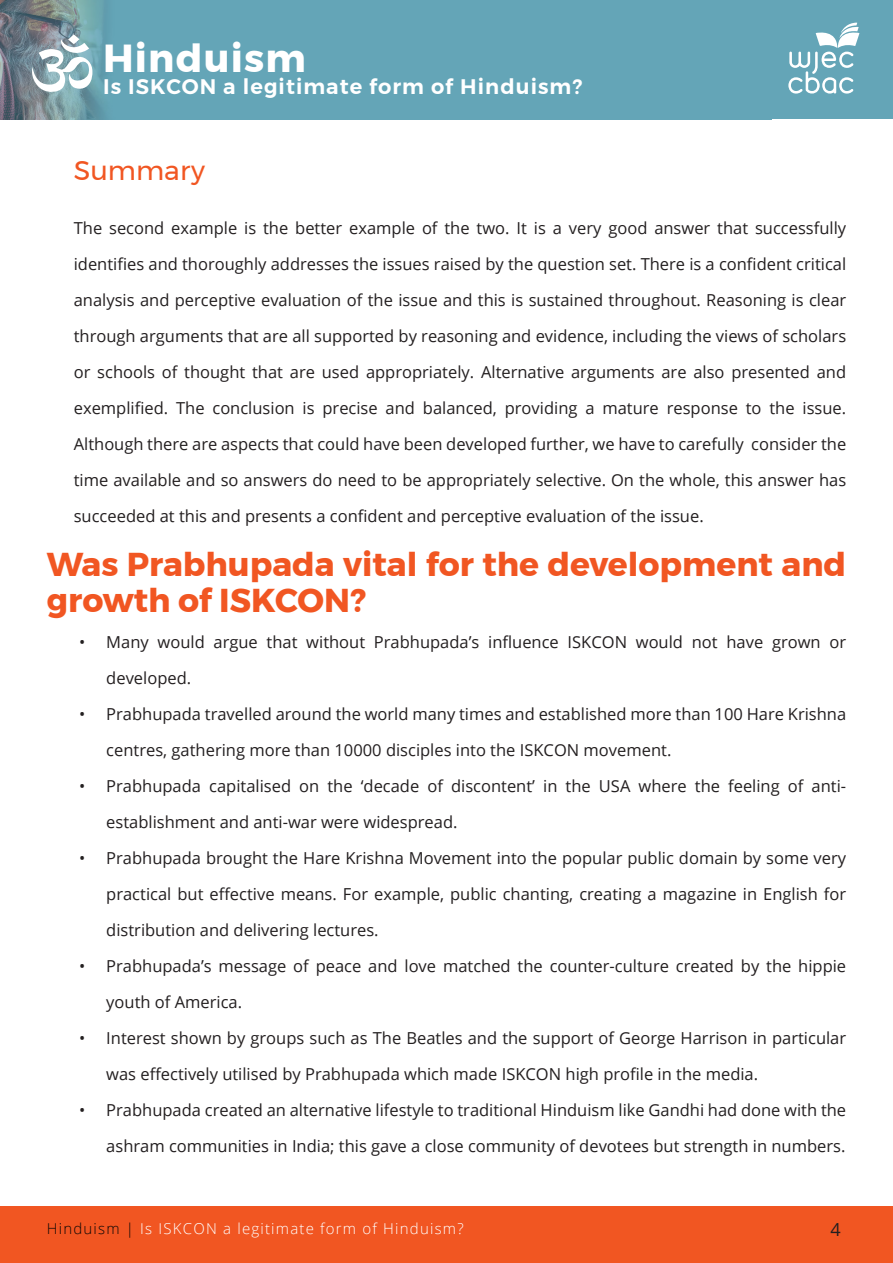
<style>
.page{position:relative;width:893px;height:1263px;background:#fff}
.page>*{position:absolute;margin:0;border:0;box-sizing:border-box;transform-origin:0 0}
.t1{font:700 39px "Montserrat";letter-spacing:.03em;color:#fff}
.t2{font:700 33px/36px "Montserrat";color:#f15622}
.t3{font:27px "Montserrat";color:#f15622}
.t4{font:600 21px "Montserrat";letter-spacing:.05em;color:#fff}
.t5{font:18px "Open Sans";color:#231f20}
.Indent{font:16.5px/36px "Open Sans";color:#231f20}
.t6{font:300 15px "Open Sans";letter-spacing:.08em;color:#fff}
.s1{color:#0c0806}
</style>
<div class="page">
<img style="left:0;top:0;width:767px;height:119px">
<div style="left:767px;top:0;width:126px;height:119px;background:#64a5b7"></div>
<svg style="left:788px;top:23px;width:71px;height:71px"></svg>
<div style="left:0;top:1206px;width:893px;height:57px;background:#f15622"></div>
<svg style="left:32px;top:34px;width:60px;height:59px"></svg>
<h1 class="t1" style="left:103px;top:27px;width:204px">Hinduism</h1>
<p class="t4" style="left:103px;top:70px;width:481px">Is ISKCON a legitimate form of Hinduism?</p>
<h2 class="t3" style="left:74px;top:150px;width:133px">Summary</h2>
<p class="Indent" style="left:74px;top:210px;width:774px;text-align:justify">The second example is the better example of the two. It is a very good answer that successfully identifies and thoroughly addresses the issues raised by the question set. There is a confident critical analysis and perceptive evaluation of the issue and this is sustained throughout. Reasoning is clear through arguments that are all supported by reasoning and evidence, including the views of scholars or schools of thought that are used appropriately. Alternative arguments are also presented and exemplified. The conclusion is precise and balanced, providing a mature response to the issue.<br>Although there are aspects that could have been developed further, we have to carefully consider the time available and so answers do need to be appropriately selective. On the whole, this answer has succeeded at this and presents a confident and perceptive evaluation of the issue.</p>
<h1 class="t2" style="left:47px;top:546px;width:801px">Was Prabhupada vital for the development and growth of ISKCON?</h1>
<p class="Indent" style="left:106px;top:624px;width:741px;text-indent:-27px">• Many would argue that without Prabhupada’s influence ISKCON would not have grown or developed.</p>
<p class="Indent" style="left:106px;top:696px;width:741px;text-indent:-27px">• Prabhupada travelled around the world many times and established more than 100 Hare Krishna centres, gathering more than 10000 disciples into the ISKCON movement.</p>
<p class="Indent" style="left:106px;top:768px;width:741px;text-indent:-27px">• Prabhupada capitalised on the ‘decade of discontent’ in the USA where the feeling of anti&shy;establishment and anti-war were widespread.</p>
<p class="Indent" style="left:106px;top:840px;width:741px;text-align:justify;text-indent:-27px">• Prabhupada brought the Hare Krishna Movement into the popular public domain by some very practical but effective means. For example, public chanting, creating a magazine in English for distribution and delivering lectures.</p>
<p class="Indent" style="left:106px;top:948px;width:741px;text-indent:-27px">• Prabhupada’s message of peace and love matched the counter-culture created by the hippie youth of America.</p>
<p class="Indent" style="left:106px;top:1020px;width:741px;text-indent:-27px">• Interest shown by groups such as The Beatles and the support of George Harrison in particular was effectively utilised by Prabhupada which made ISKCON high profile in the media.</p>
<p class="Indent" style="left:79px;top:1092px;width:768px;text-align:right">• Prabhupada created an alternative lifestyle to traditional Hinduism like Gandhi had done with the ashram communities in India; this gave a close community of devotees but strength in numbers.</p>
<p class="t6" style="left:47px;top:1218px;width:418px"><span class="s1">Hinduism |</span> Is ISKCON a legitimate form of Hinduism?</p>
<p class="t5" style="left:830px;top:1217px;width:12px">4</p>
</div>
